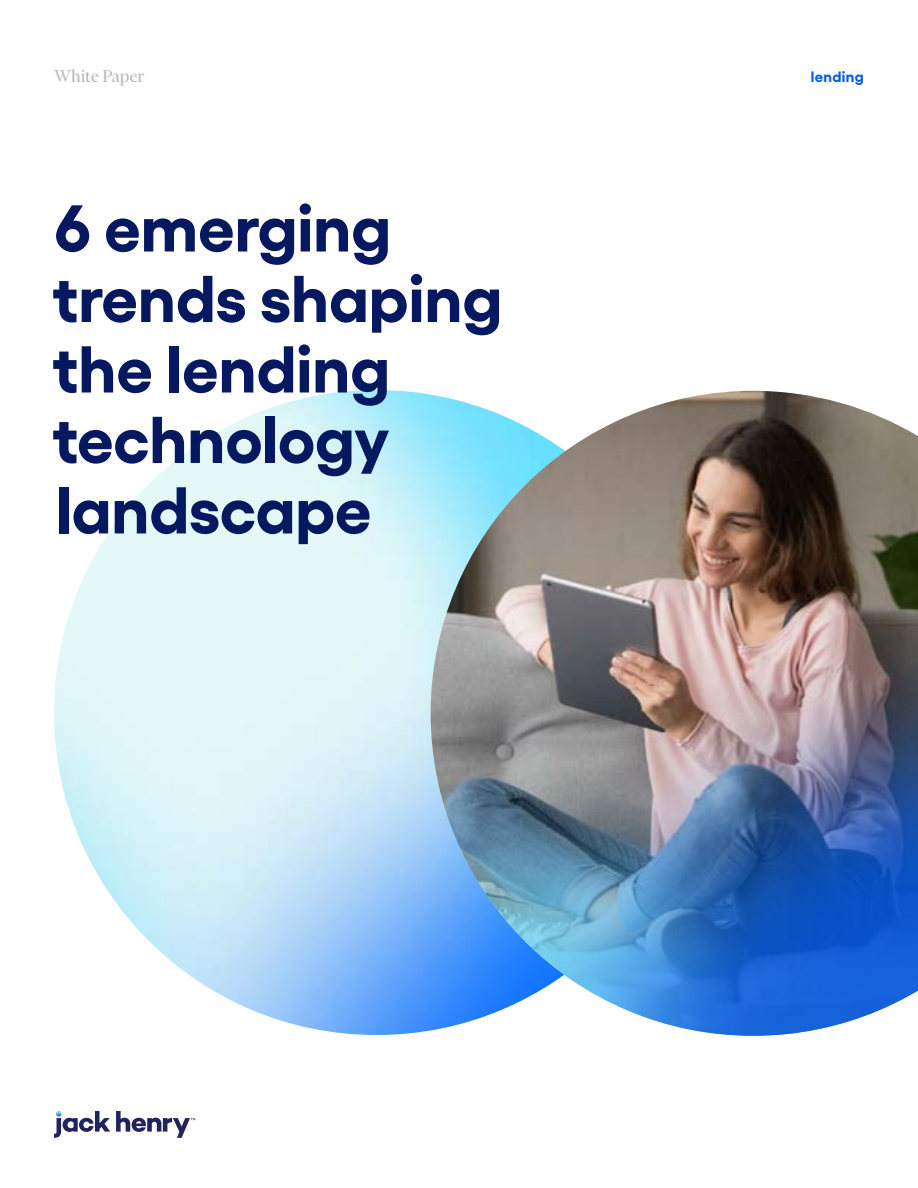
<style>
.page{position:relative;width:918px;height:1188px;background:#fff}
.page>*{position:absolute;margin:0;border:0;box-sizing:border-box;transform-origin:0 0}
.t1{font:700 66px/70.5px "Gellix";color:#06185f}
.t2{font:19.5px "Financier Display";color:#b6bbc0}
.t3{font:700 15px "Gellix";letter-spacing:.025em;color:#085ce5}
</style>
<div class="page">
<img style="left:54px;top:390px;width:645px;height:645px;border-radius:322px">
<svg style="left:54px;top:1111px;width:141px;height:27px"></svg>
<img style="left:430px;top:390px;width:488px;height:646px">
<p class="t2" style="left:54px;top:66px;width:92px">White Paper</p>
<p class="t1" style="left:53px;top:186px;width:451px">6 emerging trends shaping the lending technology landscape</p>
<p class="t3" style="left:811px;top:65px;width:55px">lending</p>
</div>
